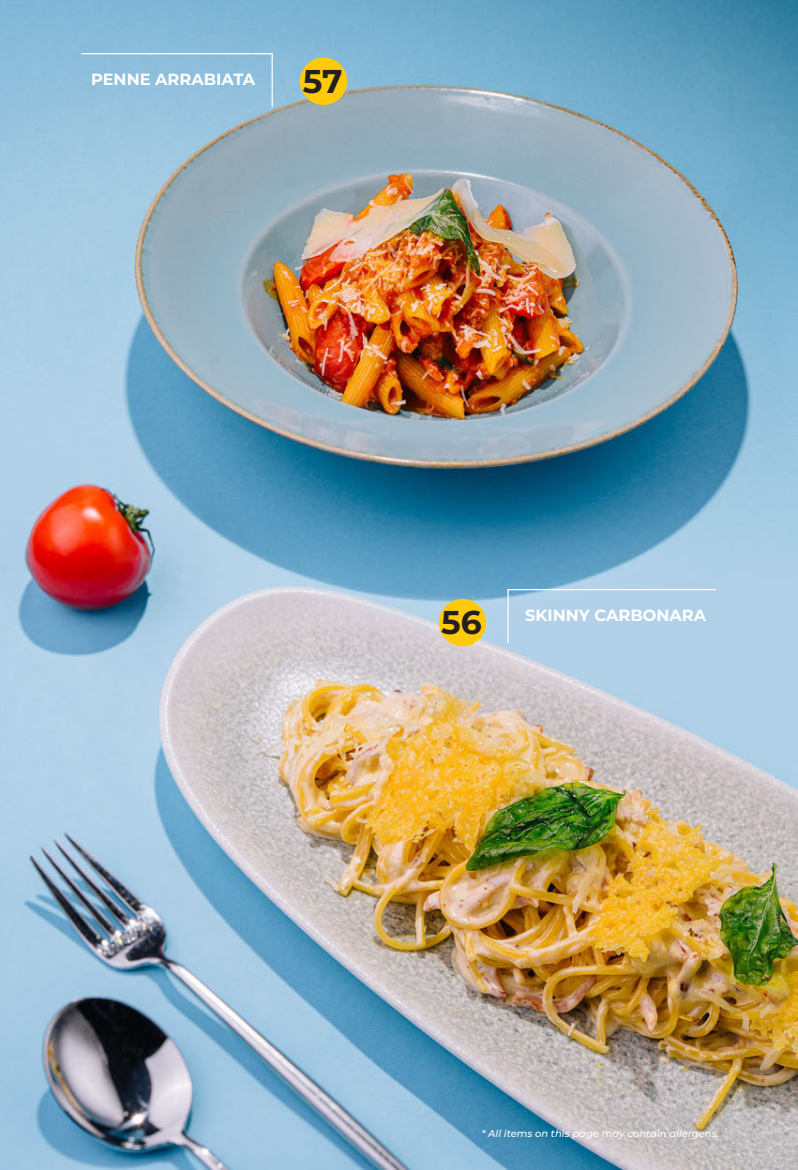
<style>
.page{position:relative;width:798px;height:1170px;background:#fff}
.page>*{position:absolute;margin:0;border:0;box-sizing:border-box;transform-origin:0 0}
.t1{font:700 33px "Montserrat";color:#231f20}
.t2{font:700 16.12px "Montserrat";color:#fff}
.t3{font:italic 500 10px "Montserrat";color:#fff}
</style>
<div class="page">
<img style="left:0;top:0;width:797px;height:1169px">
<svg style="left:0;top:988px;width:5px;height:13px"></svg>
<div style="left:438px;top:599px;width:48px;height:47px;background:#feca0a;border-radius:50%"></div>
<div style="left:300px;top:57px;width:47px;height:48px;background:#feca0a;border-radius:50%"></div>
<div style="left:506px;top:588px;width:210px;height:56px;background:#b2d0e8"></div>
<div style="left:80px;top:52px;width:193px;height:56px;background:#91bfdd"></div>
<h2 class="t2" style="left:91px;top:68px;width:165px">PENNE ARRABIATA</h2>
<h1 class="t1" style="left:303px;top:57px;width:41px">57</h1>
<h1 class="t1" style="left:441px;top:598px;width:42px">56</h1>
<h2 class="t2" style="left:525px;top:603px;width:182px">SKINNY CARBONARA</h2>
<p class="t3" style="left:481px;top:1126px;width:239px">* All items on this page may contain allergens.</p>
</div>
